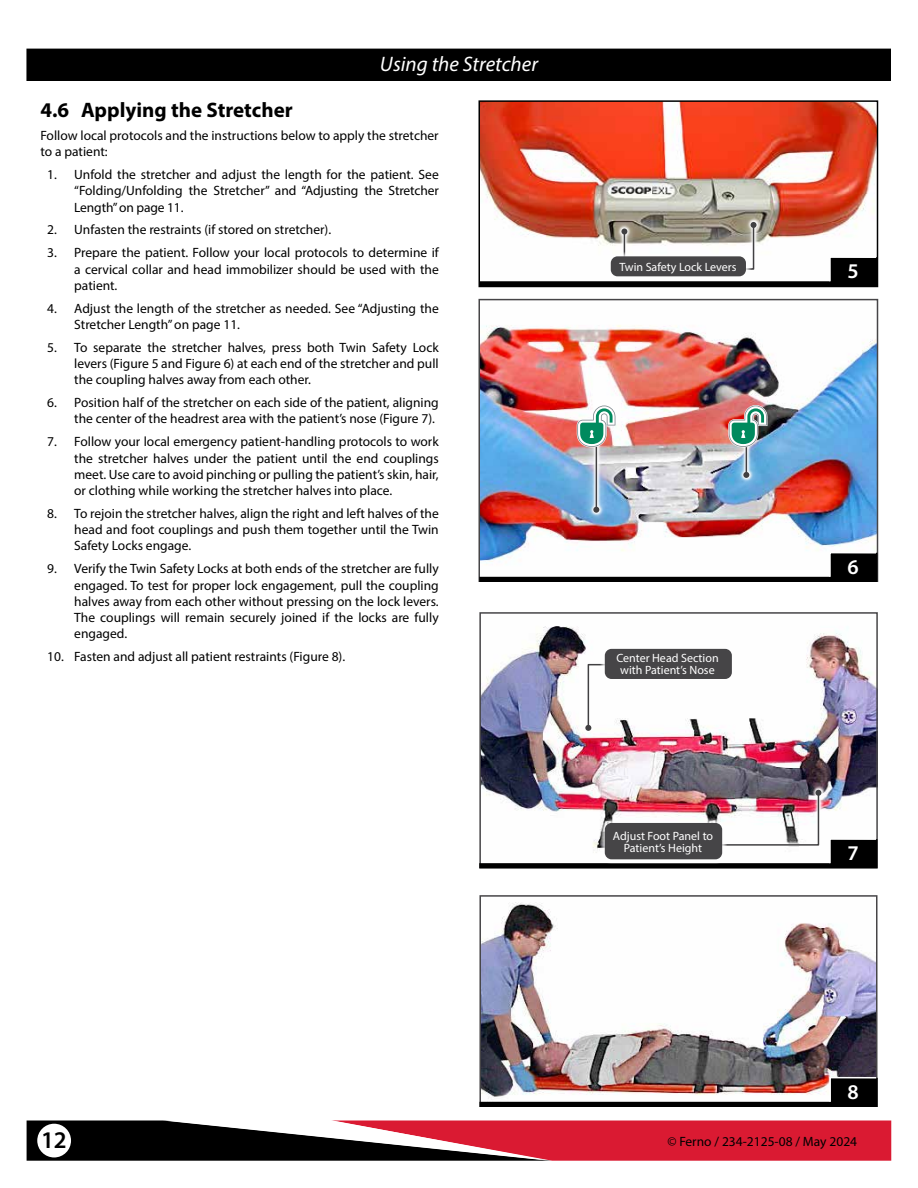
<style>
.page{position:relative;width:918px;height:1188px;background:#fff}
.page>*{position:absolute;margin:0;border:0;box-sizing:border-box;transform-origin:0 0}
.t1{font:600 24px "Myriad Pro";color:#000}
.t2{font:700 21px "Myriad Pro";color:#000}
.t3{font:italic 21px "Myriad Pro";color:#fff}
.t4{font:600 21px "Myriad Pro";color:#fff}
.t5{font:13.5px/16.2px "Myriad Pro";color:#000;text-align:justify}
.t6{font:12px/12px "Myriad Pro";color:#fff;text-align:center}
</style>
<div class="page">
<div style="left:27px;top:49px;width:863px;height:31px;background:#000"></div>
<div style="left:26px;top:49px;width:865px;height:32px;border:2px solid #000"></div>
<svg style="left:27px;top:1120px;width:864px;height:41px;background:#902c39"></svg>
<div style="left:37px;top:1124px;width:34px;height:33px;background:#fff;border-radius:50%"></div>
<img style="left:481px;top:103px;width:394px;height:119px">
<div style="left:478px;top:100px;width:400px;height:187px;border:2px solid #000"></div>
<img style="left:482px;top:902px;width:393px;height:174px">
<div style="left:479px;top:895px;width:399px;height:212px;border:2px solid #464547"></div>
<img style="left:481px;top:325px;width:394px;height:226px">
<div style="left:478px;top:299px;width:400px;height:283px;border:2px solid #464547"></div>
<img style="left:482px;top:626px;width:393px;height:164px">
<div style="left:479px;top:612px;width:399px;height:256px;border:2px solid #464547"></div>
<img style="left:479px;top:1076px;width:399px;height:31px">
<div style="left:610px;top:217px;width:88px;height:65px;background:#fff;opacity:.75"></div>
<div style="left:696px;top:210px;width:72px;height:72px;background:#fff;opacity:.75"></div>
<svg style="left:703px;top:218px;width:57px;height:4px"></svg>
<svg style="left:479px;top:222px;width:399px;height:64px"></svg>
<div style="left:606px;top:252px;width:145px;height:29px;background:#fff"></div>
<div style="left:611px;top:256px;width:135px;height:20px;background:#464547;border-radius:7px"></div>
<div style="left:667px;top:778px;width:166px;height:80px;background:#fff;opacity:.75"></div>
<svg style="left:674px;top:786px;width:152px;height:4px"></svg>
<img style="left:479px;top:790px;width:399px;height:78px">
<div style="left:600px;top:818px;width:127px;height:46px;background:#fff;opacity:.75"></div>
<div style="left:605px;top:823px;width:117px;height:36px;background:#464547;border-radius:7px"></div>
<div style="left:574px;top:652px;width:47px;height:91px;background:#fff;opacity:.75"></div>
<div style="left:581px;top:660px;width:32px;height:75px;background:#fff"></div>
<svg style="left:585px;top:663px;width:15px;height:68px"></svg>
<div style="left:600px;top:644px;width:137px;height:40px;background:#fff"></div>
<div style="left:605px;top:649px;width:127px;height:30px;background:#464547;border-radius:7px"></div>
<div style="left:582px;top:432px;width:29px;height:92px;background:#fff;opacity:.75"></div>
<svg style="left:589px;top:447px;width:15px;height:70px"></svg>
<hr style="left:596px;top:444px;width:1px;height:66px;background:#414042">
<svg style="left:593px;top:507px;width:6px;height:6px"></svg>
<div style="left:732px;top:429px;width:29px;height:61px;background:#fff;opacity:.75"></div>
<svg style="left:739px;top:447px;width:15px;height:35px"></svg>
<hr style="left:746px;top:441px;width:1px;height:34px;background:#414042">
<svg style="left:743px;top:472px;width:6px;height:6px"></svg>
<svg style="left:479px;top:551px;width:399px;height:31px"></svg>
<svg style="left:728px;top:405px;width:39px;height:42px;background:#819b90"></svg>
<svg style="left:577px;top:405px;width:39px;height:42px"></svg>
<h2 class="t3" style="left:380px;top:51px;width:160px">Using the Stretcher</h2>
<h2 class="t2" style="left:40px;top:96px;width:254px">4.6 Applying the Stretcher</h2>
<p class="t5" style="left:40px;top:127px;width:400px">Follow local protocols and the instructions below to apply the stretcher to a patient:</p>
<p class="t5" style="left:74px;top:166px;width:366px;text-indent:-27px">1. Unfold the stretcher and adjust the length for the patient. See “Folding/Unfolding the Stretcher” and “Adjusting the Stretcher Length” on page 11.</p>
<p class="t5" style="left:47px;top:222px;width:285px">2. Unfasten the restraints (if stored on stretcher).</p>
<p class="t5" style="left:74px;top:245px;width:366px;text-indent:-27px">3. Prepare the patient. Follow your local protocols to determine if a cervical collar and head immobilizer should be used with the patient.</p>
<p class="t5" style="left:74px;top:300px;width:366px;text-indent:-27px">4. Adjust the length of the stretcher as needed. See “Adjusting the<br>Stretcher Length” on page 11.</p>
<p class="t5" style="left:74px;top:339px;width:366px;text-indent:-27px">5. To separate the stretcher halves, press both Twin Safety Lock levers (Figure 5 and Figure 6) at each end of the stretcher and pull the coupling halves away from each other.</p>
<p class="t5" style="left:47px;top:394px;width:393px;text-align:right">6. Position half of the stretcher on each side of the patient, aligning the center of the headrest area with the patient’s nose (Figure 7).</p>
<p class="t5" style="left:74px;top:434px;width:366px;text-indent:-27px">7. Follow your local emergency patient-handling protocols to work the stretcher halves under the patient until the end couplings meet. Use care to avoid pinching or pulling the patient’s skin, hair, or clothing while working the stretcher halves into place.</p>
<p class="t5" style="left:74px;top:505px;width:366px;text-indent:-27px">8. To rejoin the stretcher halves, align the right and left halves of the head and foot couplings and push them together until the Twin Safety Locks engage.</p>
<p class="t5" style="left:74px;top:560px;width:366px;text-indent:-27px">9. Verify the Twin Safety Locks at both ends of the stretcher are fully engaged. To test for proper lock engagement, pull the coupling halves away from each other without pressing on the lock levers.<br>The couplings will remain securely joined if the locks are fully engaged.</p>
<p class="t5" style="left:47px;top:648px;width:299px">10. Fasten and adjust all patient restraints (Figure 8).</p>
<p class="t6" style="left:619px;top:261px;width:119px">Twin Safety Lock Levers</p>
<p class="t6" style="left:616px;top:652px;width:104px">Center Head Section with Patient’s Nose</p>
<p class="t6" style="left:613px;top:829px;width:102px">Adjust Foot Panel to<br>Patient’s Height</p>
<h2 class="t4" style="left:847px;top:258px;width:13px">5</h2>
<h2 class="t4" style="left:847px;top:553px;width:13px">6</h2>
<h2 class="t4" style="left:847px;top:840px;width:13px">7</h2>
<h2 class="t4" style="left:848px;top:1078px;width:13px">8</h2>
<h1 class="t1" style="left:41px;top:1125px;width:27px">12</h1>
<p class="t5" style="left:667px;top:1133px;width:191px">© Ferno / 234-2125-08 / May 2024</p>
</div>
